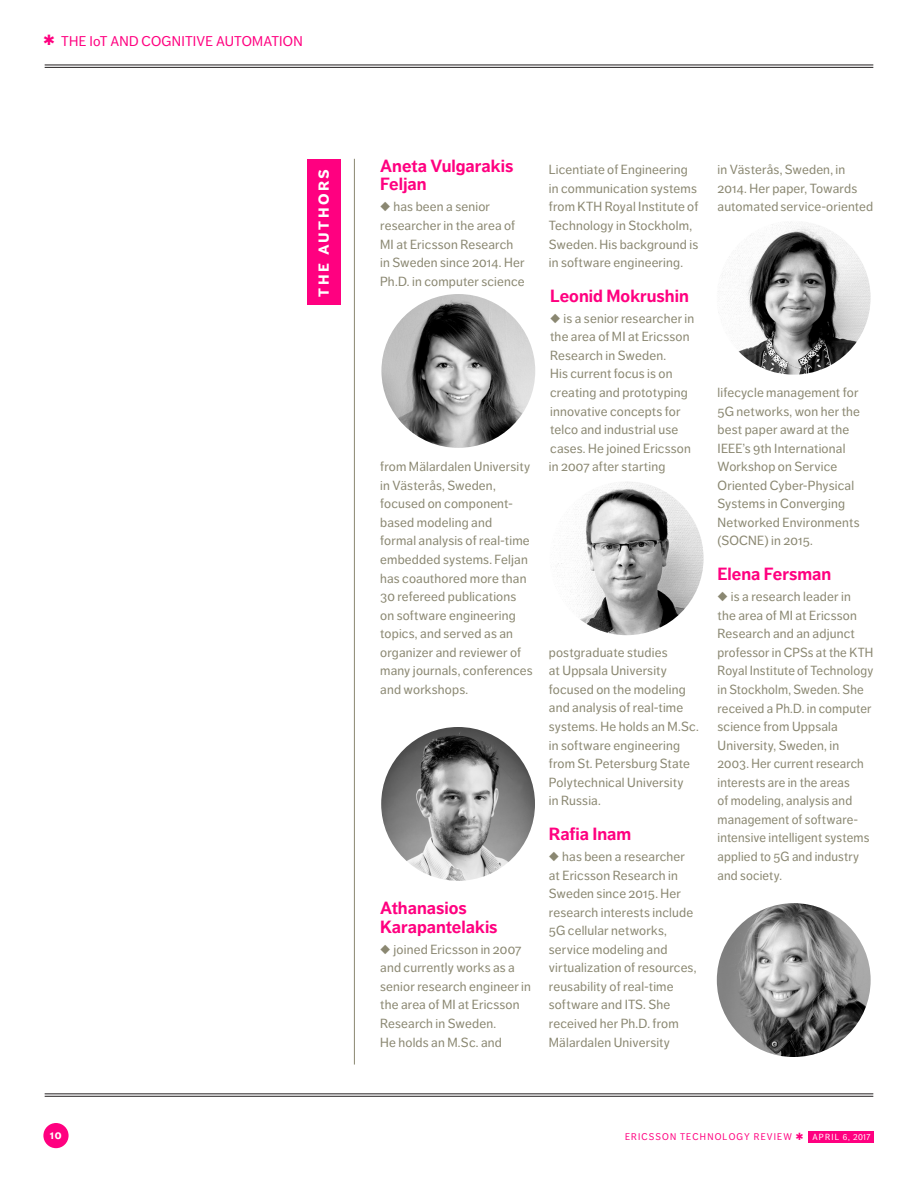
<style>
.page{position:relative;width:918px;height:1191px;background:#fff}
.page>*{position:absolute;margin:0;border:0;box-sizing:border-box;transform-origin:0 0}
.t1{font:700 17.5px/18.6px "Dagny OT";color:#ff0080}
.t2{font:700 17.5px "Dagny OT";letter-spacing:.135em;color:#fff}
.t3{font:14px "Dagny OT";letter-spacing:.015em;color:#ff0080}
.t4{font:13.12px/18.6px "Dagny OT";letter-spacing:.015em;color:#8a8771}
.t5{font:700 11.9px "Dagny OT";color:#fff;scale:.96 1}
.t6{font:9.62px "Dagny OT";letter-spacing:.12em;color:#ff0080;scale:.96 1}
.s1{font-size:8.75px;color:#fff}
</style>
<div class="page">
<div style="left:808px;top:1131px;width:65px;height:11px;background:#ff0080"></div>
<div style="left:43px;top:1123px;width:26px;height:25px;background:#ff0080;border-radius:50%"></div>
<hr style="left:45px;top:64px;width:828px;height:1px;background:#231f20">
<hr style="left:45px;top:67px;width:828px;height:1px;background:#231f20">
<hr style="left:45px;top:1093px;width:828px;height:1px;background:#231f20">
<hr style="left:45px;top:1095px;width:828px;height:1px;background:#231f20">
<img style="left:381px;top:294px;width:154px;height:154px;border-radius:77px">
<hr style="left:354px;top:159px;width:1px;height:905px;background:#8a8771">
<div style="left:307px;top:160px;width:34px;height:145px;background:#ff0080"></div>
<img style="left:550px;top:481px;width:153px;height:154px;border-radius:77px">
<img style="left:381px;top:727px;width:154px;height:153px;border-radius:77px">
<img style="left:717px;top:903px;width:153px;height:154px;border-radius:77px">
<img style="left:717px;top:221px;width:153px;height:154px;border-radius:77px">
<p class="t3" style="left:43px;top:33px;width:261px">✱ THE IoT AND COGNITIVE AUTOMATION</p>
<h1 class="t2" style="left:312px;top:297px;width:129px;rotate:-90deg">the authors</h1>
<h1 class="t1" style="left:380px;top:156px;width:135px">Aneta Vulgarakis<br>Feljan</h1>
<p class="t4" style="left:380px;top:198px;width:146px">◆ has been a senior researcher in the area of<br>MI at Ericsson Research in Sweden since 2014. Her<br>Ph.D. in computer science</p>
<p class="t4" style="left:380px;top:457px;width:154px">from Mälardalen University in Västerås, Sweden, focused on component&shy;based modeling and<br>formal analysis of real-time embedded systems. Feljan has coauthored more than<br>30 refereed publications on software engineering topics, and served as an organizer and reviewer of many journals, conferences and workshops.</p>
<h1 class="t1" style="left:380px;top:898px;width:119px">Athanasios<br>Karapantelakis</h1>
<p class="t4" style="left:380px;top:940px;width:152px">◆ joined Ericsson in 2007 and currently works as a senior research engineer in the area of MI at Ericsson<br>Research in Sweden.<br>He holds an M.Sc. and</p>
<p class="t4" style="left:549px;top:161px;width:151px">Licentiate of Engineering in communication systems from KTH Royal Institute of<br>Technology in Stockholm,<br>Sweden. His background is in software engineering.</p>
<h1 class="t1" style="left:550px;top:286px;width:140px">Leonid Mokrushin</h1>
<p class="t4" style="left:549px;top:309px;width:147px">◆ is a senior researcher in the area of MI at Ericsson<br>Research in Sweden.<br>His current focus is on creating and prototyping innovative concepts for telco and industrial use cases. He joined Ericsson in 2007 after starting</p>
<p class="t4" style="left:549px;top:643px;width:151px">postgraduate studies<br>at Uppsala University focused on the modeling and analysis of real-time systems. He holds an M.Sc. in software engineering from St. Petersburg State<br>Polytechnical University<br>in Russia.</p>
<h1 class="t1" style="left:549px;top:824px;width:84px">Rafia Inam</h1>
<p class="t4" style="left:549px;top:847px;width:149px">◆ has been a researcher at Ericsson Research in<br>Sweden since 2015. Her research interests include<br>5G cellular networks, service modeling and virtualization of resources, reusability of real-time software and ITS. She received her Ph.D. from<br>Mälardalen University</p>
<p class="t4" style="left:717px;top:161px;width:157px">in Västerås, Sweden, in<br>2014. Her paper, Towards automated service-oriented</p>
<p class="t4" style="left:717px;top:383px;width:144px">lifecycle management for<br>5G networks, won her the best paper award at the<br>IEEE’s 9th International<br>Workshop on Service<br>Oriented Cyber-Physical<br>Systems in Converging<br>Networked Environments (SOCNE) in 2015.</p>
<h1 class="t1" style="left:717px;top:565px;width:115px">Elena Fersman</h1>
<p class="t4" style="left:717px;top:587px;width:157px">◆ is a research leader in<br>the area of MI at Ericsson<br>Research and an adjunct professor in CPSs at the KTH<br>Royal Institute of Technology in Stockholm, Sweden. She received a Ph.D. in computer science from Uppsala<br>University, Sweden, in<br>2003. Her current research interests are in the areas<br>of modeling, analysis and management of software&shy;intensive intelligent systems applied to 5G and industry and society.</p>
<p class="t5" style="left:50px;top:1128px;width:14px">10</p>
<p class="t6" style="left:625px;top:1131px;width:257px">ERICSSON TECHNOLOGY REVIEW ✱ <span class="s1">APRIL 6, 2017</span></p>
</div>
